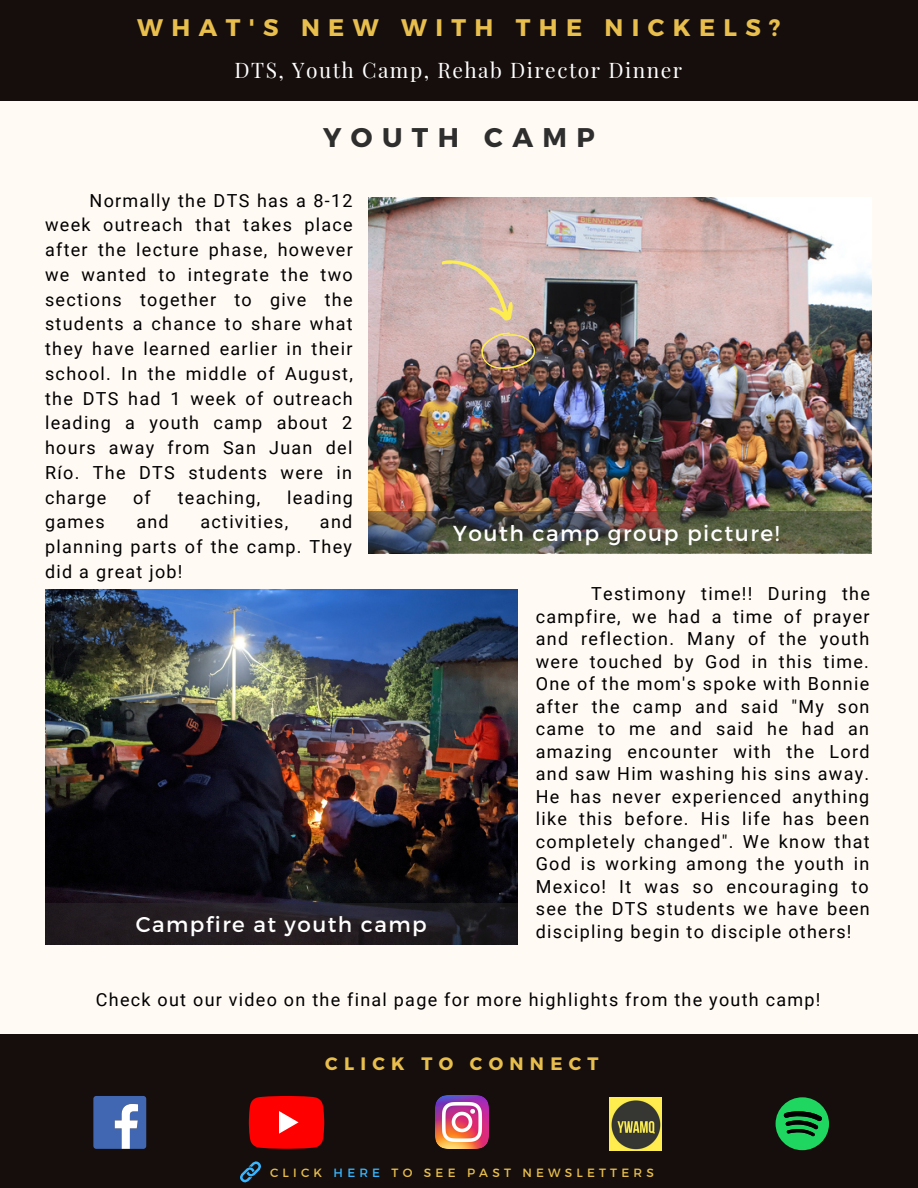
<style>
.page{position:relative;width:918px;height:1188px;background:#fffaf4}
.page>*{position:absolute;margin:0;border:0;box-sizing:border-box;transform-origin:0 0}
.t1{font:700 27px "Montserrat";letter-spacing:.35em;color:#2e2e2e}
.t2{font:700 24px "Montserrat";letter-spacing:.35em;color:#e8be4d}
.t3{font:21.6px "Montserrat";letter-spacing:.07em;color:#fff}
.t4{font:21.45px "Montserrat";letter-spacing:.07em;color:#fff}
.t5{font:21px "Playfair Display";letter-spacing:.07em;color:#fff}
.t6{font:18px/24.8px "Roboto";letter-spacing:.07em;color:#000;text-align:justify}
.t7{font:700 18px "Montserrat";letter-spacing:.35em;color:#e8be4d}
.t8{font:12px "Montserrat";letter-spacing:.35em;color:#e8be4d}
.s1{color:#38b6ff}
</style>
<div class="page">
<div style="left:0;top:0;width:918px;height:100px;background:#150e0c"></div>
<div style="left:0;top:1035px;width:918px;height:153px;background:#150e0c"></div>
<svg style="left:775px;top:1097px;width:54px;height:53px"></svg>
<img style="left:435px;top:1096px;width:53px;height:53px">
<svg style="left:93px;top:1096px;width:53px;height:53px"></svg>
<svg style="left:249px;top:1096px;width:75px;height:53px"></svg>
<img style="left:609px;top:1097px;width:53px;height:53px">
<svg style="left:240px;top:1161px;width:21px;height:22px"></svg>
<img style="left:369px;top:198px;width:503px;height:355px">
<img style="left:45px;top:589px;width:473px;height:314px">
<img style="left:368px;top:512px;width:503px;height:41px">
<img style="left:482px;top:333px;width:53px;height:36px">
<svg style="left:440px;top:245px;width:82px;height:81px"></svg>
<svg style="left:45px;top:903px;width:473px;height:41px;fill:#231c21"></svg>
<h2 class="t2" style="left:137px;top:12px;width:645px">WHAT'S NEW WITH THE NICKELS?</h2>
<p class="t5" style="left:235px;top:55px;width:449px">DTS, Youth Camp, Rehab Director Dinner</p>
<h1 class="t1" style="left:323px;top:120px;width:273px">YOUTH CAMP</h1>
<p class="t6" style="left:45px;top:188px;width:309px;text-indent:45px">Normally the DTS has a 8-12 week outreach that takes place after the lecture phase, however we wanted to integrate the two sections together to give the students a chance to share what they have learned earlier in their school. In the middle of August, the DTS had 1 week of outreach leading a youth camp about 2 hours away from San Juan del Río. The DTS students were in charge</p>
<p class="t6" style="left:133px;top:485px;width:19px">of</p>
<p class="t6" style="left:178px;top:485px;width:84px">teaching,</p>
<p class="t6" style="left:287px;top:485px;width:67px">leading</p>
<p class="t6" style="left:45px;top:510px;width:309px;text-indent:275px">and planning parts of the camp. They did a great job!</p>
<p class="t6" style="left:45px;top:510px;width:61px">games</p>
<p class="t6" style="left:136px;top:510px;width:34px">and</p>
<p class="t6" style="left:200px;top:510px;width:89px">activities,</p>
<p class="t3" style="left:453px;top:519px;width:328px">Youth camp group picture!</p>
<p class="t6" style="left:536px;top:583px;width:336px;line-height:22.5px;text-indent:55px">Testimony time!! During the campfire, we had a time of prayer and reflection. Many of the youth were touched by God in this time.<br>One of the mom's spoke with Bonnie after the camp and said "My son came to me and said he had an amazing encounter with the Lord and saw Him washing his sins away.<br>He has never experienced anything like this before. His life has been completely changed". We know that God is working among the youth in Mexico! It was so encouraging to see the DTS students we have been</p>
<p class="t4" style="left:136px;top:910px;width:292px">Campfire at youth camp</p>
<p class="t6" style="left:536px;top:919px;width:317px">discipling begin to disciple others!</p>
<p class="t6" style="left:96px;top:987px;width:726px">Check out our video on the final page for more highlights from the youth camp!</p>
<p class="t7" style="left:325px;top:1052px;width:275px">CLICK TO CONNECT</p>
<p class="t8" style="left:270px;top:1165px;width:385px">CLICK <span class="s1">HERE</span> TO SEE PAST NEWSLETTERS</p>
</div>
